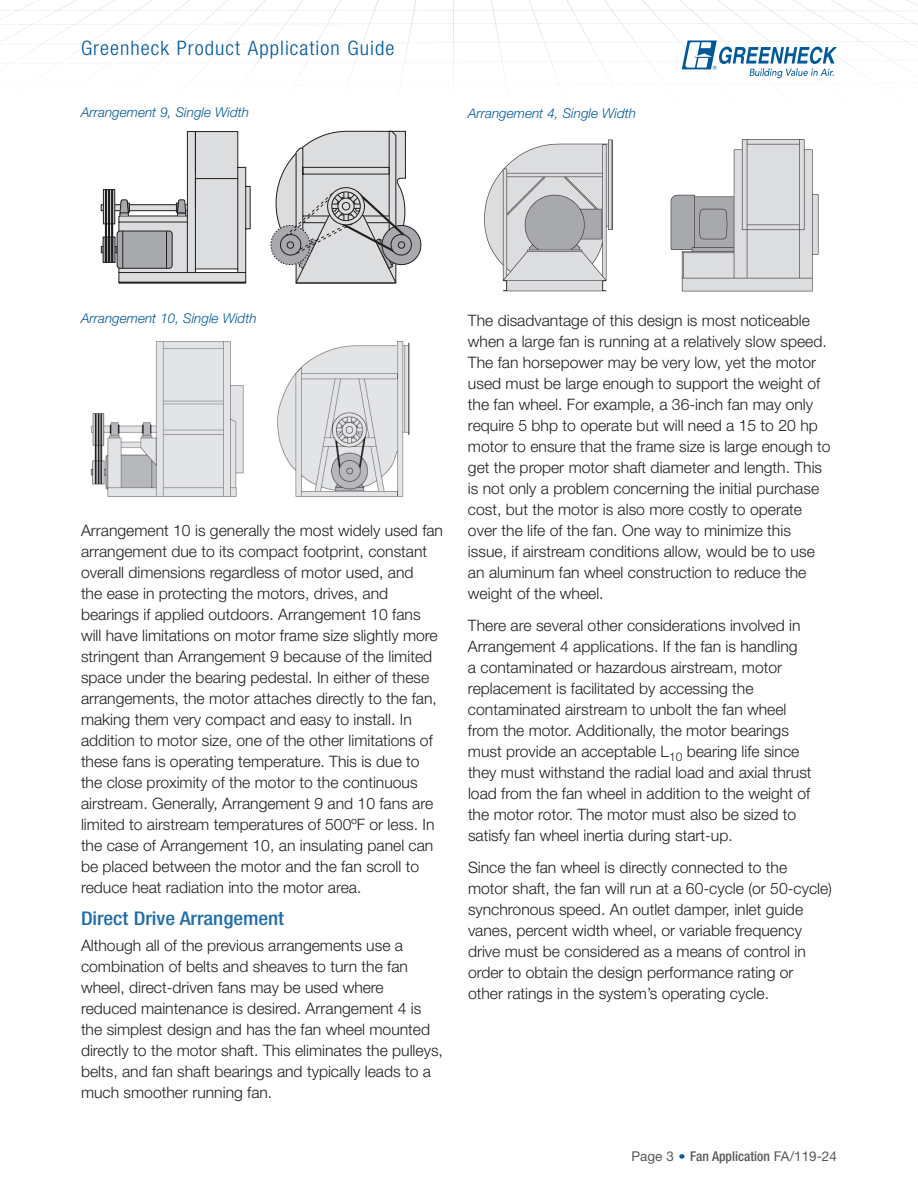
<style>
.page{position:relative;width:918px;height:1188px;background:#fff}
.page>*{position:absolute;margin:0;border:0;box-sizing:border-box;transform-origin:0 0}
.t1{font:300 condensed 19.95px "Helvetica Neue LT Std";letter-spacing:.05em;color:#00599b;scale:1.05 1}
.t2{font:500 condensed 18.9px "Helvetica Neue LT Std";letter-spacing:-.005em;color:#216eaa;scale:1.11 1}
.t3{font:500 18px "Helvetica Neue LT Std";letter-spacing:-.025em;color:#231f20}
.t4{font:300 15.75px/21px "Helvetica Neue LT Std";color:#231f20}
.t5{font:italic 300 13.5px "Helvetica Neue LT Std";color:#00599b}
.t6{font:13.5px "Helvetica Neue LT Std";color:#57585a}
.s1{font-weight:300;font-size:12.9px;color:#00599b}
.s2{font-weight:500;font-stretch:condensed}
</style>
<div class="page">
<img style="left:503px;top:284px;width:310px;height:8px">
<svg style="left:0;top:0;width:918px;height:284px"></svg>
<img style="left:90px;top:342px;width:154px;height:155px">
<img style="left:277px;top:342px;width:133px;height:155px">
<p class="t1" style="left:81px;top:37px;width:300px">Greenheck Product Application Guide</p>
<p class="t5" style="left:81px;top:105px;width:170px">Arrangement 9, Single Width</p>
<p class="t5" style="left:468px;top:105px;width:170px">Arrangement 4, Single Width</p>
<p class="t5" style="left:81px;top:310px;width:177px">Arrangement 10, Single Width</p>
<p class="t4" style="left:81px;top:520px;width:364px">Arrangement 10 is generally the most widely used fan arrangement due to its compact footprint, constant overall dimensions regardless of motor used, and<br>the ease in protecting the motors, drives, and bearings if applied outdoors. Arrangement 10 fans will have limitations on motor frame size slightly more stringent than Arrangement 9 because of the limited space under the bearing pedestal. In either of these arrangements, the motor attaches directly to the fan, making them very compact and easy to install. In addition to motor size, one of the other limitations of these fans is operating temperature. This is due to the close proximity of the motor to the continuous airstream. Generally, Arrangement 9 and 10 fans are limited to airstream temperatures of 500oF or less. In the case of Arrangement 10, an insulating panel can be placed between the motor and the fan scroll to reduce heat radiation into the motor area.</p>
<p class="t2" style="left:81px;top:907px;width:184px">Direct Drive Arrangement</p>
<p class="t4" style="left:81px;top:935px;width:363px">Although all of the previous arrangements use a combination of belts and sheaves to turn the fan wheel, direct-driven fans may be used where reduced maintenance is desired. Arrangement 4 is the simplest design and has the fan wheel mounted directly to the motor shaft. This eliminates the pulleys, belts, and fan shaft bearings and typically leads to a much smoother running fan.</p>
<p class="t3" style="left:92px;top:1011px;width:35px">TAU</p>
<p class="t3" style="left:290px;top:1011px;width:37px">TAD</p>
<p class="t3" style="left:120px;top:1011px;width:35px">TAU</p>
<p class="t3" style="left:201px;top:1011px;width:54px">TH TH</p>
<p class="t3" style="left:318px;top:1011px;width:37px">TAD</p>
<p class="t3" style="left:405px;top:1011px;width:56px">DB DB</p>
<p class="t4" style="left:468px;top:309px;width:364px">The disadvantage of this design is most noticeable when a large fan is running at a relatively slow speed.<br>The fan horsepower may be very low, yet the motor used must be large enough to support the weight of the fan wheel. For example, a 36-inch fan may only require 5 bhp to operate but will need a 15 to 20 hp motor to ensure that the frame size is large enough to get the proper motor shaft diameter and length. This is not only a problem concerning the initial purchase cost, but the motor is also more costly to operate over the life of the fan. One way to minimize this issue, if airstream conditions allow, would be to use an aluminum fan wheel construction to reduce the weight of the wheel.</p>
<p class="t4" style="left:468px;top:614px;width:345px">There are several other considerations involved in Arrangement 4 applications. If the fan is handling<br>a contaminated or hazardous airstream, motor replacement is facilitated by accessing the contaminated airstream to unbolt the fan wheel from the motor. Additionally, the motor bearings must provide an acceptable L<sub>10</sub> bearing life since they must withstand the radial load and axial thrust load from the fan wheel in addition to the weight of the motor rotor. The motor must also be sized to satisfy fan wheel inertia during start-up.</p>
<p class="t4" style="left:468px;top:856px;width:366px">Since the fan wheel is directly connected to the<br>motor shaft, the fan will run at a 60-cycle (or 50-cycle) synchronous speed. An outlet damper, inlet guide vanes, percent width wheel, or variable frequency drive must be considered as a means of control in order to obtain the design performance rating or other ratings in the system’s operating cycle.</p>
<p class="t6" style="left:631px;top:1148px;width:207px">Page 3 <span class="s1">•</span> <span class="s2">Fan Application</span> FA/119-24</p>
</div>
